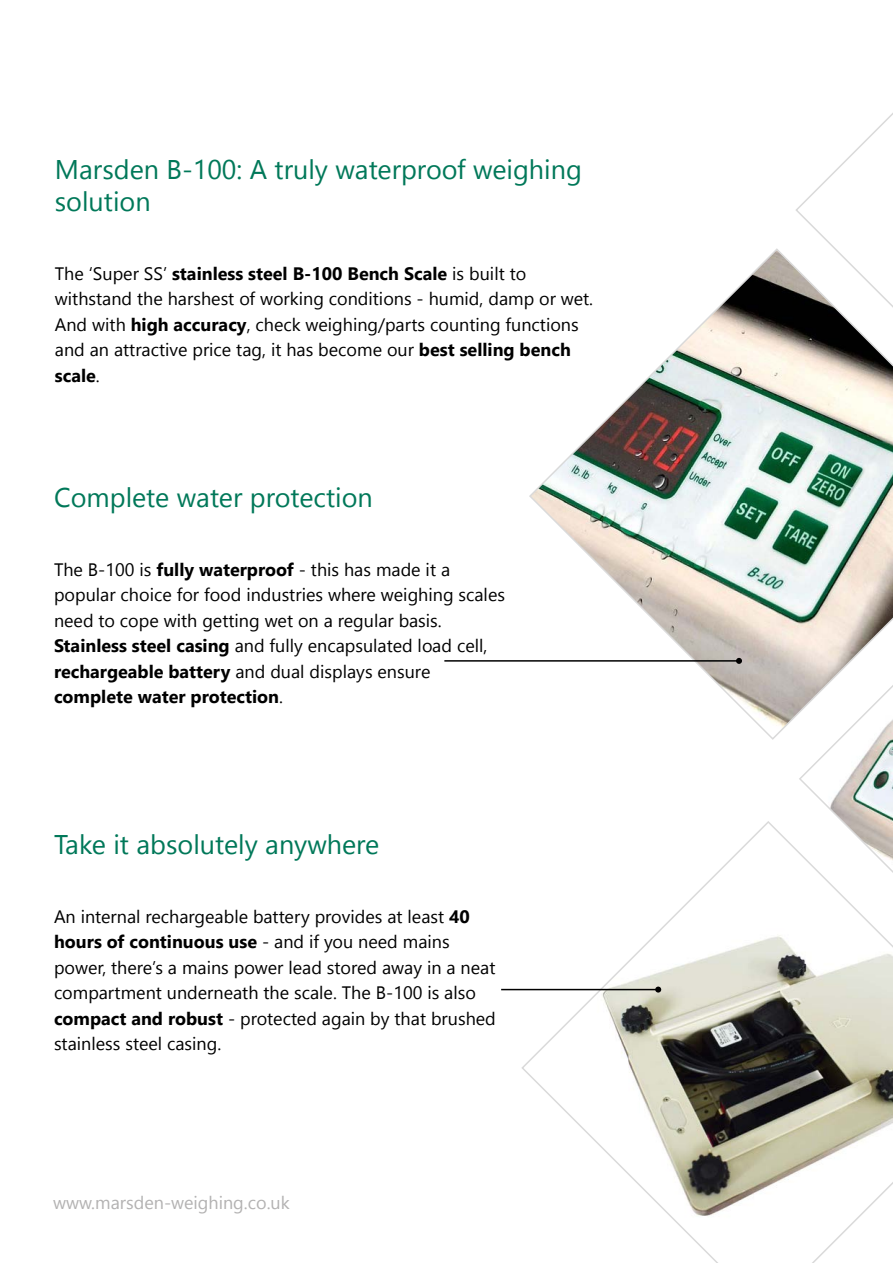
<style>
.page{position:relative;width:893px;height:1263px;background:#fff}
.page>*{position:absolute;margin:0;border:0;box-sizing:border-box;transform-origin:0 0}
.t1{font:27px/32.4px "Leelawadee UI";color:#007859}
.t2{font:18px/25.5px "Leelawadee UI";color:#000}
.t3{font:18px "Leelawadee UI";color:#b3b2b2}
.s1{font-weight:700}
</style>
<div class="page">
<svg style="left:520px;top:821px;width:373px;height:442px"></svg>
<svg style="left:529px;top:248px;width:364px;height:492px"></svg>
<svg style="left:798px;top:524px;width:95px;height:500px"></svg>
<svg style="left:794px;top:113px;width:99px;height:342px"></svg>
<hr style="left:444px;top:660px;width:295px;height:2px;background:#000">
<svg style="left:736px;top:658px;width:6px;height:6px"></svg>
<hr style="left:501px;top:989px;width:157px;height:1px;background:#000">
<svg style="left:655px;top:986px;width:6px;height:6px"></svg>
<h1 class="t1" style="left:55px;top:151px;width:529px">Marsden B-100: A truly waterproof weighing solution</h1>
<p class="t2" style="left:55px;top:260px;width:540px">The ‘Super SS’ <span class="s1">stainless steel B-100 Bench Scale</span> is built to withstand the harshest of working conditions - humid, damp or wet.<br>And with <span class="s1">high accuracy</span>, check weighing/parts counting functions and an attractive price tag, it has become our <span class="s1">best selling bench scale</span>.</p>
<h1 class="t1" style="left:54px;top:480px;width:320px">Complete water protection</h1>
<p class="t2" style="left:54px;top:556px;width:453px">The B-100 is <span class="s1">fully waterproof</span> - this has made it a popular choice for food industries where weighing scales need to cope with getting wet on a regular basis.<br><span class="s1">Stainless steel casing</span> and fully encapsulated load cell, <span class="s1">rechargeable battery</span> and dual displays ensure <span class="s1">complete water protection</span>.</p>
<h1 class="t1" style="left:54px;top:827px;width:327px">Take it absolutely anywhere</h1>
<p class="t2" style="left:54px;top:903px;width:443px">An internal rechargeable battery provides at least <span class="s1">40 hours of continuous use</span> - and if you need mains power, there’s a mains power lead stored away in a neat compartment underneath the scale. The B-100 is also <span class="s1">compact and robust</span> - protected again by that brushed stainless steel casing.</p>
<p class="t3" style="left:53px;top:1190px;width:238px">www.marsden-weighing.co.uk</p>
</div>
